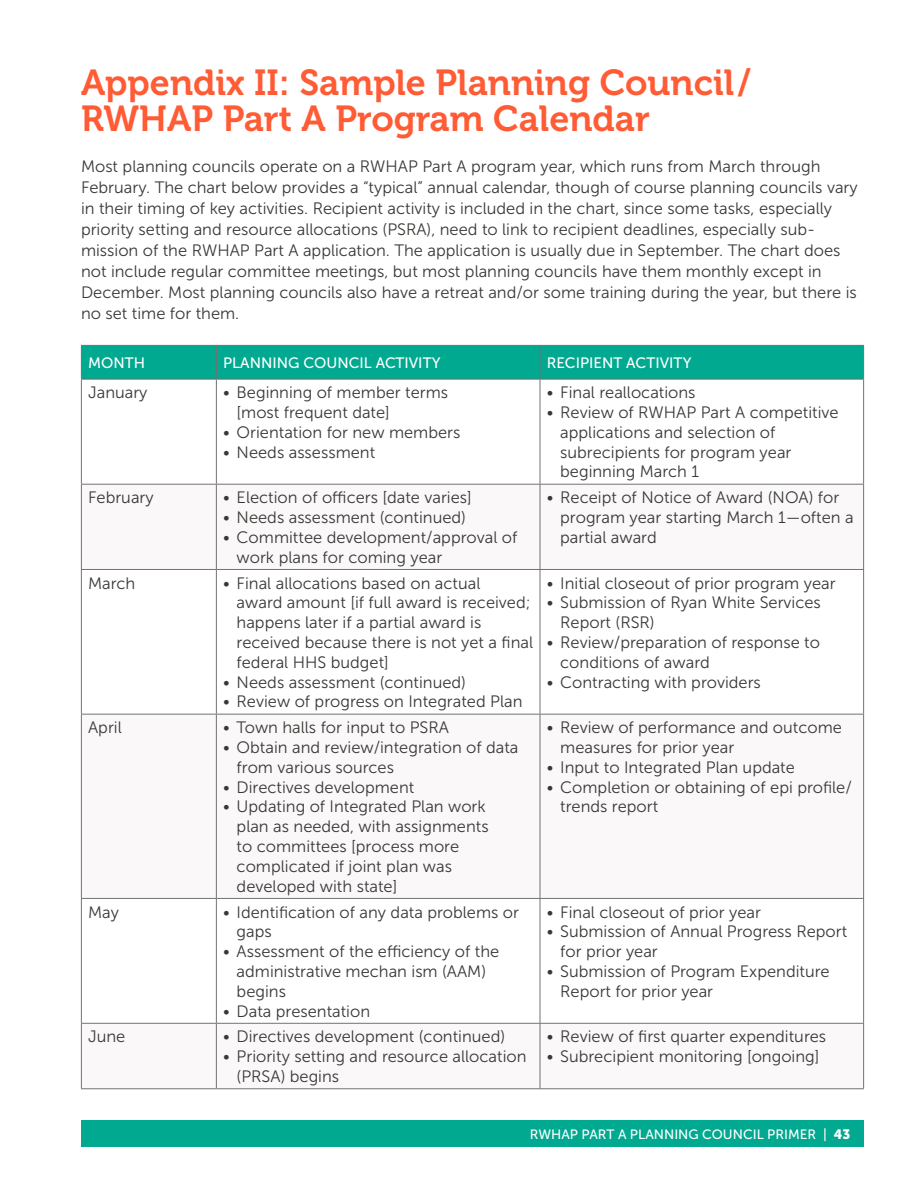
<style>
.page{position:relative;width:918px;height:1188px;background:#fff}
.page>*{position:absolute;margin:0;border:0;box-sizing:border-box;transform-origin:0 0}
.t1{font:36px/36px "Museo 700";color:#ff5b35}
.main{font:16.5px/19.8px "Museo Sans 300";color:#383935}
.table__main{font:16.5px "Museo Sans 300";color:#383935}
.table__header{font:15px "Museo Sans 500";color:#fff}
.t2{font:13.5px "Museo Sans 500";color:#fff}
.s1{font-family:"Museo Sans 900"}
</style>
<div class="page">
<div style="left:81px;top:1120px;width:783px;height:28px;background:#00a990"></div>
<div style="left:82px;top:346px;width:781px;height:33px;background:#00a990"></div>
<svg style="left:82px;top:485px;width:781px;height:603px"></svg>
<hr style="left:81px;top:345px;width:135px;height:1px;background:#717271">
<hr style="left:81px;top:346px;width:1px;height:33px;background:#717271">
<hr style="left:216px;top:345px;width:324px;height:1px;background:#717271">
<hr style="left:216px;top:346px;width:1px;height:33px;background:#717271">
<hr style="left:540px;top:345px;width:324px;height:1px;background:#717271">
<hr style="left:540px;top:346px;width:1px;height:33px;background:#717271">
<hr style="left:863px;top:346px;width:1px;height:33px;background:#717271">
<hr style="left:81px;top:379px;width:135px;height:1px;background:#717271">
<hr style="left:81px;top:379px;width:1px;height:105px;background:#717271">
<hr style="left:216px;top:379px;width:324px;height:1px;background:#717271">
<hr style="left:216px;top:379px;width:1px;height:105px;background:#717271">
<hr style="left:540px;top:379px;width:324px;height:1px;background:#717271">
<hr style="left:540px;top:379px;width:1px;height:105px;background:#717271">
<hr style="left:863px;top:379px;width:1px;height:105px;background:#717271">
<hr style="left:81px;top:484px;width:135px;height:1px;background:#717271">
<hr style="left:81px;top:485px;width:1px;height:84px;background:#717271">
<hr style="left:216px;top:484px;width:324px;height:1px;background:#717271">
<hr style="left:216px;top:485px;width:1px;height:84px;background:#717271">
<hr style="left:540px;top:484px;width:324px;height:1px;background:#717271">
<hr style="left:540px;top:485px;width:1px;height:84px;background:#717271">
<hr style="left:863px;top:485px;width:1px;height:84px;background:#717271">
<hr style="left:81px;top:569px;width:135px;height:1px;background:#717271">
<hr style="left:81px;top:570px;width:1px;height:144px;background:#717271">
<hr style="left:216px;top:569px;width:324px;height:1px;background:#717271">
<hr style="left:216px;top:570px;width:1px;height:144px;background:#717271">
<hr style="left:540px;top:569px;width:324px;height:1px;background:#717271">
<hr style="left:540px;top:570px;width:1px;height:144px;background:#717271">
<hr style="left:863px;top:570px;width:1px;height:144px;background:#717271">
<hr style="left:81px;top:714px;width:135px;height:1px;background:#717271">
<hr style="left:81px;top:715px;width:1px;height:183px;background:#717271">
<hr style="left:216px;top:714px;width:324px;height:1px;background:#717271">
<hr style="left:216px;top:715px;width:1px;height:183px;background:#717271">
<hr style="left:540px;top:714px;width:324px;height:1px;background:#717271">
<hr style="left:540px;top:715px;width:1px;height:183px;background:#717271">
<hr style="left:863px;top:715px;width:1px;height:183px;background:#717271">
<hr style="left:81px;top:898px;width:135px;height:1px;background:#717271">
<hr style="left:81px;top:899px;width:1px;height:124px;background:#717271">
<hr style="left:216px;top:898px;width:324px;height:1px;background:#717271">
<hr style="left:216px;top:899px;width:1px;height:124px;background:#717271">
<hr style="left:540px;top:898px;width:324px;height:1px;background:#717271">
<hr style="left:540px;top:899px;width:1px;height:124px;background:#717271">
<hr style="left:863px;top:899px;width:1px;height:124px;background:#717271">
<hr style="left:81px;top:1023px;width:135px;height:1px;background:#717271">
<hr style="left:81px;top:1024px;width:1px;height:64px;background:#717271">
<hr style="left:216px;top:1023px;width:324px;height:1px;background:#717271">
<hr style="left:216px;top:1024px;width:1px;height:64px;background:#717271">
<hr style="left:540px;top:1023px;width:324px;height:1px;background:#717271">
<hr style="left:540px;top:1024px;width:1px;height:64px;background:#717271">
<hr style="left:863px;top:1024px;width:1px;height:64px;background:#717271">
<hr style="left:81px;top:1088px;width:135px;height:1px;background:#717271">
<hr style="left:216px;top:1088px;width:324px;height:1px;background:#717271">
<hr style="left:540px;top:1088px;width:324px;height:1px;background:#717271">
<p class="t1" style="left:81px;top:65px;width:672px">Appendix II: Sample Planning Council/<br>RWHAP Part A Program Calendar</p>
<p class="main" style="left:81px;top:156px;width:778px;line-height:21px">Most planning councils operate on a RWHAP Part A program year, which runs from March through February. The chart below provides a “typical” annual calendar, though of course planning councils vary in their timing of key activities. Recipient activity is included in the chart, since some tasks, especially priority setting and resource allocations (PSRA), need to link to recipient deadlines, especially sub&shy;mission of the RWHAP Part A application. The application is usually due in September. The chart does not include regular committee meetings, but most planning councils have them monthly except in December. Most planning councils also have a retreat and/or some training during the year, but there is no set time for them.</p>
<p class="table__header" style="left:88px;top:354px;width:58px">MONTH</p>
<p class="table__header" style="left:223px;top:354px;width:219px">PLANNING COUNCIL ACTIVITY</p>
<p class="table__header" style="left:547px;top:354px;width:146px">RECIPIENT ACTIVITY</p>
<p class="table__main" style="left:88px;top:384px;width:61px">January</p>
<p class="main" style="left:237px;top:383px;width:213px;text-indent:-14px">• Beginning of member terms [most frequent date]</p>
<p class="main" style="left:223px;top:422px;width:239px">• Orientation for new members</p>
<p class="main" style="left:223px;top:442px;width:154px">• Needs assessment</p>
<p class="main" style="left:547px;top:383px;width:150px">• Final reallocations</p>
<p class="main" style="left:560px;top:403px;width:280px;text-indent:-14px">• Review of RWHAP Part A competitive applications and selection of subrecipients for program year beginning March 1</p>
<p class="table__main" style="left:88px;top:489px;width:67px">February</p>
<p class="main" style="left:223px;top:488px;width:250px">• Election of officers [date varies]</p>
<p class="main" style="left:223px;top:508px;width:244px">• Needs assessment (continued)</p>
<p class="main" style="left:237px;top:527px;width:282px;text-indent:-14px">• Committee development/approval of work plans for coming year</p>
<p class="table__main" style="left:88px;top:574px;width:49px">March</p>
<p class="main" style="left:237px;top:573px;width:298px;text-indent:-14px">• Final allocations based on actual<br>award amount [if full award is received; happens later if a partial award is received because there is not yet a final federal HHS budget]</p>
<p class="main" style="left:223px;top:672px;width:244px">• Needs assessment (continued)</p>
<p class="main" style="left:223px;top:692px;width:301px">• Review of progress on Integrated Plan</p>
<p class="table__main" style="left:88px;top:719px;width:35px">April</p>
<p class="main" style="left:223px;top:718px;width:227px">• Town halls for input to PSRA</p>
<p class="main" style="left:237px;top:738px;width:283px;text-indent:-14px">• Obtain and review/integration of data from various sources</p>
<p class="main" style="left:223px;top:777px;width:193px">• Directives development</p>
<p class="main" style="left:237px;top:797px;width:254px;text-indent:-14px">• Updating of Integrated Plan work plan as needed, with assignments to committees [process more complicated if joint plan was developed with state]</p>
<p class="table__main" style="left:88px;top:903px;width:32px">May</p>
<p class="main" style="left:237px;top:902px;width:284px;text-indent:-14px">• Identification of any data problems or gaps</p>
<p class="main" style="left:237px;top:942px;width:264px;text-indent:-14px">• Assessment of the efficiency of the administrative mechan ism (AAM) begins</p>
<p class="main" style="left:223px;top:1001px;width:149px">• Data presentation</p>
<p class="table__main" style="left:88px;top:1028px;width:39px">June</p>
<p class="main" style="left:223px;top:1027px;width:284px">• Directives development (continued)</p>
<p class="main" style="left:237px;top:1047px;width:291px;text-indent:-14px">• Priority setting and resource allocation (PRSA) begins</p>
<p class="main" style="left:560px;top:488px;width:295px;text-indent:-14px">• Receipt of Notice of Award (NOA) for program year starting March 1—often a partial award</p>
<p class="main" style="left:547px;top:573px;width:290px">• Initial closeout of prior program year</p>
<p class="main" style="left:560px;top:593px;width:262px;text-indent:-14px">• Submission of Ryan White Services<br>Report (RSR)</p>
<p class="main" style="left:560px;top:633px;width:261px;text-indent:-14px">• Review/preparation of response to conditions of award</p>
<p class="main" style="left:547px;top:672px;width:216px">• Contracting with providers</p>
<p class="main" style="left:560px;top:718px;width:283px;text-indent:-14px">• Review of performance and outcome measures for prior year</p>
<p class="main" style="left:547px;top:757px;width:250px">• Input to Integrated Plan update</p>
<p class="main" style="left:560px;top:777px;width:293px;text-indent:-14px">• Completion or obtaining of epi profile/ trends report</p>
<p class="main" style="left:547px;top:902px;width:216px">• Final closeout of prior year</p>
<p class="main" style="left:560px;top:922px;width:288px;text-indent:-14px">• Submission of Annual Progress Report for prior year</p>
<p class="main" style="left:560px;top:961px;width:271px;text-indent:-14px">• Submission of Program Expenditure<br>Report for prior year</p>
<p class="main" style="left:547px;top:1027px;width:281px">• Review of first quarter expenditures</p>
<p class="main" style="left:547px;top:1047px;width:274px">• Subrecipient monitoring [ongoing]</p>
<p class="t2" style="left:530px;top:1127px;width:322px">RWHAP PART A PLANNING COUNCIL PRIMER | <span class="s1">43</span></p>
</div>
